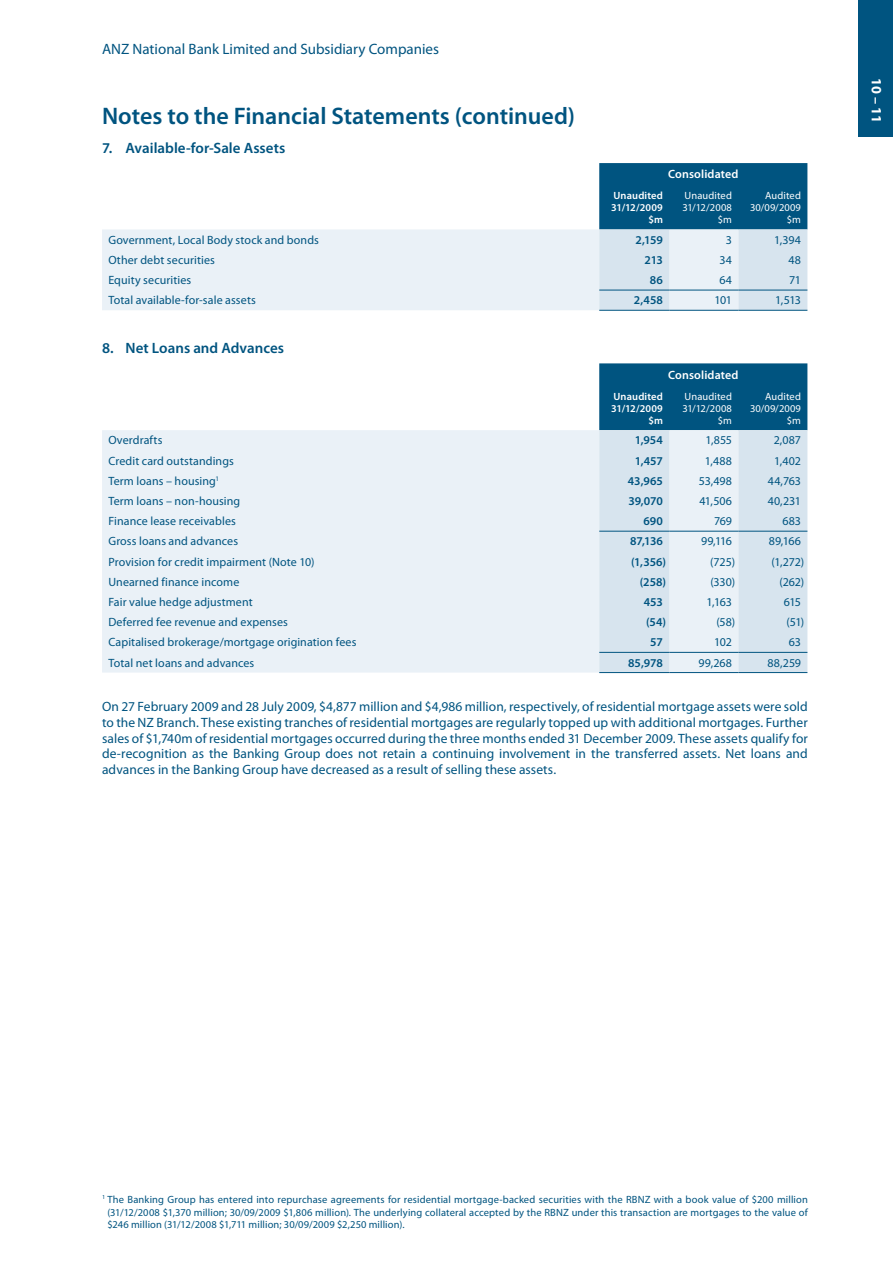
<style>
.page{position:relative;width:893px;height:1263px;background:#fff}
.page>*{position:absolute;margin:0;border:0;box-sizing:border-box;transform-origin:0 0}
.t1{font:600 24px "Myriad Pro";color:#005480}
.t2{font:600 15px "Myriad Pro";color:#005480}
.t3{font:15px "Myriad Pro";color:#005480}
.t4{font:700 14.25px "Myriad Pro";color:#fff}
.t5{font:13.5px/15.8px "Myriad Pro";letter-spacing:.005em;color:#005480;text-align:justify}
.t6{font:12px "Myriad Pro";letter-spacing:.01em;color:#005480}
.t7{font:600 12px "Myriad Pro";color:#005480}
.t8{font:600 12px "Myriad Pro";letter-spacing:.01em;color:#fff}
.t9{font:10.5px/12.8px "Myriad Pro";letter-spacing:.01em;color:#005480;text-align:justify}
.t10{font:10.5px/12px "Myriad Pro";letter-spacing:.015em;color:#fff;text-align:right}
.t11{font:600 10.5px/12px "Myriad Pro";letter-spacing:.015em;color:#fff;text-align:right}
</style>
<div class="page">
<div style="left:859px;top:0;width:34px;height:136px;background:#005480"></div>
<div style="left:102px;top:229px;width:497px;height:81px;background:#eaf1f7"></div>
<svg style="left:599px;top:163px;width:208px;height:147px;background:#78a4bd"></svg>
<hr style="left:599px;top:290px;width:70px;height:1px;background:#005480">
<hr style="left:669px;top:290px;width:69px;height:1px;background:#005480">
<hr style="left:738px;top:290px;width:69px;height:1px;background:#005480">
<hr style="left:599px;top:310px;width:70px;height:1px;background:#005480">
<hr style="left:669px;top:310px;width:69px;height:1px;background:#005480">
<hr style="left:738px;top:310px;width:69px;height:1px;background:#005480">
<div style="left:599px;top:363px;width:208px;height:67px;background:#005480"></div>
<div style="left:102px;top:430px;width:497px;height:242px;background:#eaf1f7"></div>
<svg style="left:599px;top:430px;width:208px;height:242px;background:#dce8f0"></svg>
<hr style="left:599px;top:531px;width:70px;height:1px;background:#005480">
<hr style="left:669px;top:531px;width:69px;height:1px;background:#005480">
<hr style="left:738px;top:531px;width:69px;height:1px;background:#005480">
<hr style="left:599px;top:652px;width:70px;height:1px;background:#005480">
<hr style="left:669px;top:652px;width:69px;height:1px;background:#005480">
<hr style="left:738px;top:652px;width:69px;height:1px;background:#005480">
<hr style="left:599px;top:672px;width:70px;height:1px;background:#005480">
<hr style="left:669px;top:672px;width:69px;height:1px;background:#005480">
<hr style="left:738px;top:672px;width:69px;height:1px;background:#005480">
<p class="t3" style="left:102px;top:39px;width:338px">ANZ National Bank Limited and Subsidiary Companies</p>
<h1 class="t1" style="left:102px;top:101px;width:475px">Notes to the Financial Statements (continued)</h1>
<p class="t2" style="left:102px;top:138px;width:185px">7. Available-for-Sale Assets</p>
<p class="t8" style="left:668px;top:167px;width:72px">Consolidated</p>
<p class="t11" style="left:611px;top:189px;width:53px">Unaudited<br>31/12/2009 $m</p>
<p class="t10" style="left:682px;top:189px;width:51px">Unaudited<br>31/12/2008 $m</p>
<p class="t10" style="left:750px;top:189px;width:52px">Audited<br>30/09/2009 $m</p>
<p class="t6" style="left:108px;top:232px;width:212px">Government, Local Body stock and bonds</p>
<p class="t7" style="left:635px;top:232px;width:29px">2,159</p>
<p class="t6" style="left:726px;top:232px;width:8px">3</p>
<p class="t6" style="left:774px;top:232px;width:29px">1,394</p>
<p class="t6" style="left:108px;top:253px;width:108px">Other debt securities</p>
<p class="t7" style="left:645px;top:252px;width:20px">213</p>
<p class="t6" style="left:720px;top:253px;width:14px">34</p>
<p class="t6" style="left:788px;top:253px;width:14px">48</p>
<p class="t6" style="left:108px;top:273px;width:84px">Equity securities</p>
<p class="t7" style="left:650px;top:272px;width:15px">86</p>
<p class="t6" style="left:719px;top:273px;width:14px">64</p>
<p class="t6" style="left:789px;top:273px;width:14px">71</p>
<p class="t6" style="left:108px;top:293px;width:149px">Total available-for-sale assets</p>
<p class="t7" style="left:634px;top:293px;width:31px">2,458</p>
<p class="t6" style="left:714px;top:293px;width:19px">101</p>
<p class="t6" style="left:775px;top:293px;width:27px">1,513</p>
<p class="t2" style="left:102px;top:339px;width:184px">8. Net Loans and Advances</p>
<p class="t8" style="left:668px;top:367px;width:72px">Consolidated</p>
<p class="t11" style="left:611px;top:390px;width:53px">Unaudited<br>31/12/2009 $m</p>
<p class="t10" style="left:682px;top:390px;width:51px">Unaudited<br>31/12/2008 $m</p>
<p class="t10" style="left:750px;top:390px;width:52px">Audited<br>30/09/2009 $m</p>
<p class="t6" style="left:108px;top:433px;width:56px">Overdrafts</p>
<p class="t7" style="left:635px;top:433px;width:30px">1,954</p>
<p class="t6" style="left:705px;top:433px;width:28px">1,855</p>
<p class="t6" style="left:774px;top:433px;width:29px">2,087</p>
<p class="t6" style="left:108px;top:453px;width:127px">Credit card outstandings</p>
<p class="t7" style="left:635px;top:453px;width:30px">1,457</p>
<p class="t6" style="left:705px;top:453px;width:29px">1,488</p>
<p class="t6" style="left:774px;top:453px;width:28px">1,402</p>
<p class="t6" style="left:108px;top:473px;width:112px">Term loans – housing<sup>1</sup></p>
<p class="t7" style="left:628px;top:473px;width:37px">43,965</p>
<p class="t6" style="left:699px;top:473px;width:35px">53,498</p>
<p class="t6" style="left:768px;top:473px;width:35px">44,763</p>
<p class="t6" style="left:108px;top:494px;width:133px">Term loans – non-housing</p>
<p class="t7" style="left:628px;top:493px;width:36px">39,070</p>
<p class="t6" style="left:699px;top:494px;width:34px">41,506</p>
<p class="t6" style="left:768px;top:494px;width:35px">40,231</p>
<p class="t6" style="left:108px;top:514px;width:129px">Finance lease receivables</p>
<p class="t7" style="left:643px;top:514px;width:21px">690</p>
<p class="t6" style="left:714px;top:514px;width:20px">769</p>
<p class="t6" style="left:782px;top:514px;width:20px">683</p>
<p class="t6" style="left:108px;top:534px;width:131px">Gross loans and advances</p>
<p class="t7" style="left:630px;top:534px;width:34px">87,136</p>
<p class="t6" style="left:701px;top:534px;width:32px">99,116</p>
<p class="t6" style="left:769px;top:534px;width:34px">89,166</p>
<p class="t6" style="left:108px;top:554px;width:208px">Provision for credit impairment (Note 10)</p>
<p class="t7" style="left:631px;top:554px;width:37px">(1,356)</p>
<p class="t6" style="left:710px;top:554px;width:27px">(725)</p>
<p class="t6" style="left:771px;top:554px;width:34px">(1,272)</p>
<p class="t6" style="left:108px;top:574px;width:132px">Unearned finance income</p>
<p class="t7" style="left:640px;top:574px;width:28px">(258)</p>
<p class="t6" style="left:710px;top:574px;width:26px">(330)</p>
<p class="t6" style="left:779px;top:574px;width:26px">(262)</p>
<p class="t6" style="left:108px;top:595px;width:146px">Fair value hedge adjustment</p>
<p class="t7" style="left:644px;top:594px;width:21px">453</p>
<p class="t6" style="left:707px;top:595px;width:27px">1,163</p>
<p class="t6" style="left:784px;top:595px;width:19px">615</p>
<p class="t6" style="left:108px;top:615px;width:181px">Deferred fee revenue and expenses</p>
<p class="t7" style="left:646px;top:615px;width:21px">(54)</p>
<p class="t6" style="left:716px;top:615px;width:20px">(58)</p>
<p class="t6" style="left:786px;top:615px;width:19px">(51)</p>
<p class="t6" style="left:108px;top:635px;width:249px">Capitalised brokerage/mortgage origination fees</p>
<p class="t7" style="left:650px;top:635px;width:14px">57</p>
<p class="t6" style="left:714px;top:635px;width:19px">102</p>
<p class="t6" style="left:789px;top:635px;width:14px">63</p>
<p class="t6" style="left:108px;top:655px;width:147px">Total net loans and advances</p>
<p class="t7" style="left:628px;top:655px;width:36px">85,978</p>
<p class="t6" style="left:698px;top:655px;width:35px">99,268</p>
<p class="t6" style="left:767px;top:655px;width:35px">88,259</p>
<p class="t5" style="left:102px;top:699px;width:707px">On 27 February 2009 and 28 July 2009, $4,877 million and $4,986 million, respectively, of residential mortgage assets were sold to the NZ Branch. These existing tranches of residential mortgages are regularly topped up with additional mortgages. Further sales of $1,740m of residential mortgages occurred during the three months ended 31 December 2009. These assets qualify for de-recognition as the Banking Group does not retain a continuing involvement in the transferred assets. Net loans and advances in the Banking Group have decreased as a result of selling these assets.</p>
<p class="t4" style="left:886px;top:78px;width:47px;rotate:90deg">10 – 11</p>
<p class="t9" style="left:107px;top:1193px;width:702px;text-indent:-5px"><sup>1</sup> The Banking Group has entered into repurchase agreements for residential mortgage-backed securities with the RBNZ with a book value of $200 million (31/12/2008 $1,370 million; 30/09/2009 $1,806 million). The underlying collateral accepted by the RBNZ under this transaction are mortgages to the value of $246 million (31/12/2008 $1,711 million; 30/09/2009 $2,250 million).</p>
</div>
